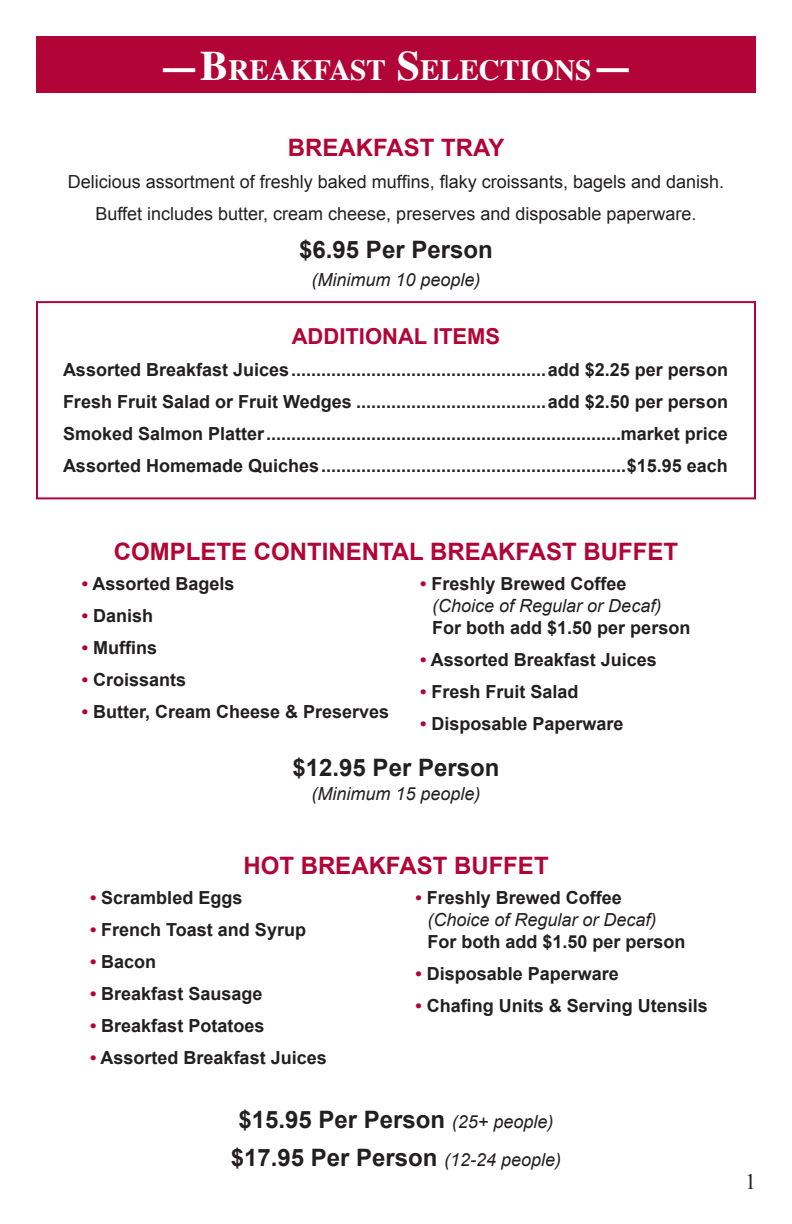
<style>
.page{position:relative;width:792px;height:1224px;background:#fff}
.page>*{position:absolute;margin:0;border:0;box-sizing:border-box;transform-origin:0 0}
.t1{font:700 29.4px "Times";color:#fff}
.t2{font:700 24px "Arial";color:#231f20}
.t3{font:700 24px "Arial";color:#b30437}
.t4{font:700 22px "Arial";color:#b30437}
.t5{font:22px "Times New Roman";color:#231f20}
.t6{font:700 18px "Arial";color:#231f20}
.t7{font:18px/32px "Arial";color:#231f20;text-align:center}
.t8{font:italic 18px "Arial";color:#231f20}
.s1{font-size:42px}
.s2{color:#b30437}
.s3{font-weight:400;font-style:italic;font-size:18px}
</style>
<div class="page">
<div style="left:36px;top:301px;width:720px;height:198px;border:2px solid #b30437"></div>
<div style="left:36px;top:36px;width:720px;height:57px;background:#b30437"></div>
<p class="t1" style="left:158px;top:42px;width:283px"><span class="s1">—</span><span class="s1">B</span>REAKFAST <span class="s1">S</span>ELEC</p>
<p class="t1" style="left:500px;top:42px;width:135px">TIONS<span class="s1">—</span></p>
<p class="t3" style="left:288px;top:132px;width:218px">BREAKFAST TRAY</p>
<p class="t7" style="left:68px;top:166px;width:658px">Delicious assortment of freshly baked muffins, flaky croissants, bagels and danish.<br>Buffet includes butter, cream cheese, preserves and disposable paperware.</p>
<p class="t2" style="left:299px;top:234px;width:195px">$6.95 Per Person</p>
<p class="t8" style="left:311px;top:268px;width:171px">(Minimum 10 people)</p>
<p class="t4" style="left:292px;top:322px;width:210px">ADDITIONAL ITEMS</p>
<p class="t6" style="left:63px;top:358px;width:667px">Assorted Breakfast Juices...................................................add $2.25 per person</p>
<p class="t6" style="left:63px;top:390px;width:667px">Fresh Fruit Salad or Fruit Wedges ......................................add $2.50 per person</p>
<p class="t6" style="left:63px;top:422px;width:666px">Smoked Salmon Platter.......................................................................market price</p>
<p class="t6" style="left:63px;top:454px;width:666px">Assorted Homemade Quiches.............................................................$15.95 each</p>
<p class="t3" style="left:114px;top:536px;width:566px">COMPLETE CONTINENTAL BREAKFAST BUFFET</p>
<p class="t6" style="left:82px;top:572px;width:154px"><span class="s2">•</span> Assorted Bagels</p>
<p class="t6" style="left:82px;top:604px;width:73px"><span class="s2">•</span> Danish</p>
<p class="t6" style="left:82px;top:636px;width:77px"><span class="s2">•</span> Muffins</p>
<p class="t6" style="left:82px;top:668px;width:106px"><span class="s2">•</span> Croissants</p>
<p class="t6" style="left:82px;top:700px;width:309px"><span class="s2">•</span> Butter, Cream Cheese &amp; Preserves</p>
<p class="t6" style="left:420px;top:572px;width:208px"><span class="s2">•</span> Freshly Brewed Coffee</p>
<p class="t8" style="left:432px;top:594px;width:231px">(Choice of Regular or Decaf)</p>
<p class="t6" style="left:432px;top:616px;width:260px">For both add $1.50 per person</p>
<p class="t6" style="left:420px;top:648px;width:238px"><span class="s2">•</span> Assorted Breakfast Juices</p>
<p class="t6" style="left:420px;top:680px;width:160px"><span class="s2">•</span> Fresh Fruit Salad</p>
<p class="t6" style="left:420px;top:712px;width:205px"><span class="s2">•</span> Disposable Paperware</p>
<p class="t2" style="left:293px;top:752px;width:208px">$12.95 Per Person</p>
<p class="t8" style="left:311px;top:782px;width:171px">(Minimum 15 people)</p>
<p class="t3" style="left:243px;top:850px;width:307px">HOT BREAKFAST BUFFET</p>
<p class="t6" style="left:90px;top:886px;width:154px"><span class="s2">•</span> Scrambled Eggs</p>
<p class="t6" style="left:90px;top:918px;width:218px"><span class="s2">•</span> French Toast and Syrup</p>
<p class="t6" style="left:90px;top:950px;width:68px"><span class="s2">•</span> Bacon</p>
<p class="t6" style="left:90px;top:982px;width:174px"><span class="s2">•</span> Breakfast Sausage</p>
<p class="t6" style="left:90px;top:1014px;width:176px"><span class="s2">•</span> Breakfast Potatoes</p>
<p class="t6" style="left:90px;top:1046px;width:238px"><span class="s2">•</span> Assorted Breakfast Juices</p>
<p class="t6" style="left:416px;top:886px;width:208px"><span class="s2">•</span> Freshly Brewed Coffee</p>
<p class="t8" style="left:428px;top:908px;width:231px">(Choice of Regular or Decaf)</p>
<p class="t6" style="left:428px;top:930px;width:260px">For both add $1.50 per person</p>
<p class="t6" style="left:416px;top:962px;width:205px"><span class="s2">•</span> Disposable Paperware</p>
<p class="t6" style="left:416px;top:994px;width:294px"><span class="s2">•</span> Chafing Units &amp; Serving Utensils</p>
<p class="t2" style="left:238px;top:1104px;width:317px">$15.95 Per Person <span class="s3">(25+ people)</span></p>
<p class="t2" style="left:231px;top:1142px;width:332px">$17.95 Per Person <span class="s3">(12-24 people)</span></p>
<p class="t5" style="left:745px;top:1167px;width:12px">1</p>
</div>
